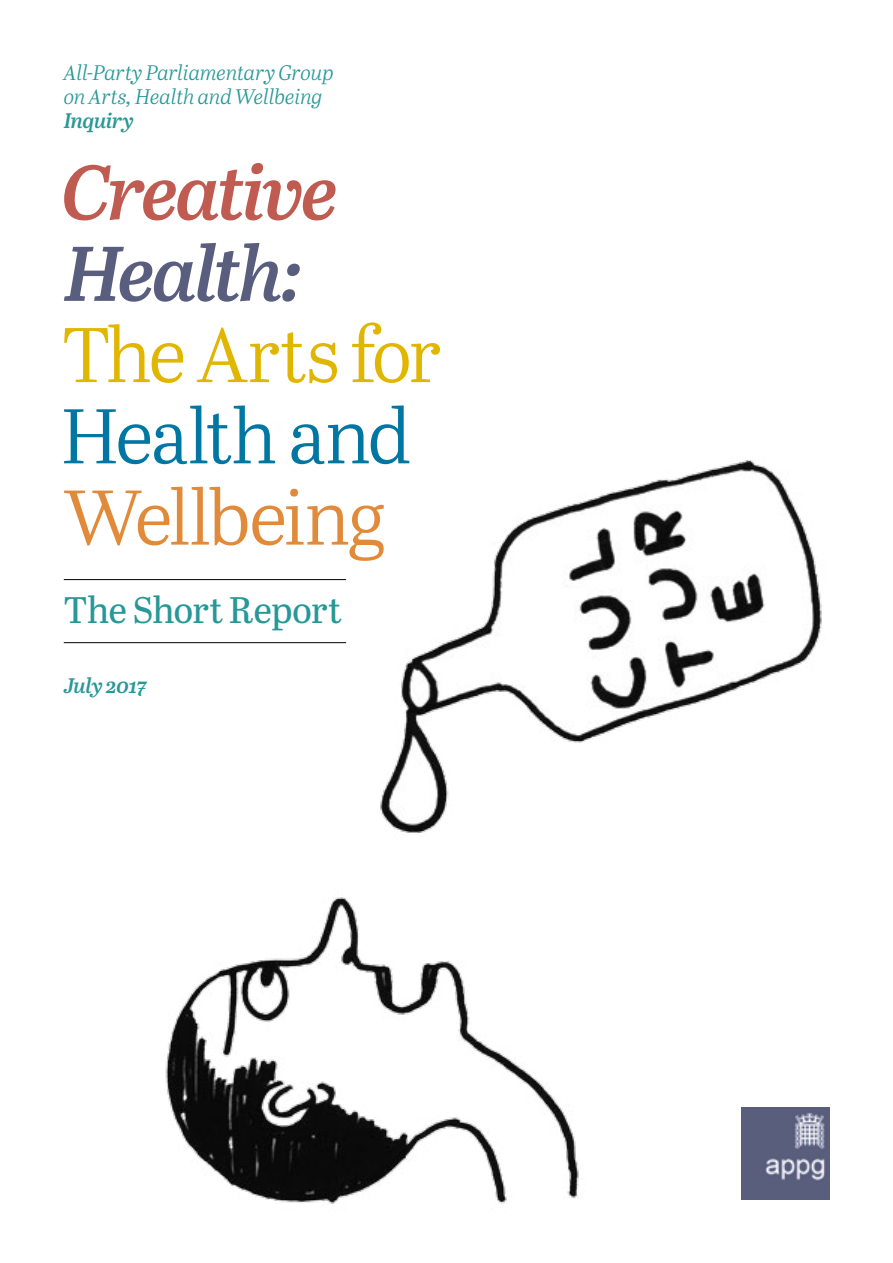
<style>
.page{position:relative;width:893px;height:1263px;background:#fff}
.page>*{position:absolute;margin:0;border:0;box-sizing:border-box;transform-origin:0 0}
.t1{font:77.1px "Abril Text Lt";letter-spacing:-.05em;color:#e1b600}
.t2{font:77.1px "Abril Text Lt";letter-spacing:-.035em;color:#0077a3}
.t3{font:77.1px "Abril Text Lt";letter-spacing:-.04em;color:#e18a3a}
.t4{font:italic 600 77.1px "Abril Text";letter-spacing:-.04em;color:#c05b52}
.t5{font:italic 600 77.1px "Abril Text";letter-spacing:-.035em;color:#5a5e7e}
.t6{font:36.9px "Abril Text";letter-spacing:-.03em;color:#279897}
.t7{font:italic 21px/24px "Abril Text Lt";letter-spacing:-.02em;color:#279897}
.t8{font:italic 600 21px "Abril Text";letter-spacing:-.02em;color:#279897}
</style>
<div class="page">
<img style="left:63px;top:460px;width:767px;height:744px">
<img style="left:741px;top:1108px;width:88px;height:91px">
<hr style="left:64px;top:579px;width:282px;height:1px;background:#000">
<hr style="left:64px;top:642px;width:282px;height:1px;background:#000">
<p class="t7" style="left:64px;top:60px;width:272px">All-Party Parliamentary Group on Arts, Health and Wellbeing</p>
<p class="t8" style="left:64px;top:105px;width:72px">Inquiry</p>
<h1 class="t4" style="left:61px;top:136px;width:278px">Creative</h1>
<h1 class="t5" style="left:64px;top:217px;width:239px">Health:</h1>
<h1 class="t1" style="left:62px;top:299px;width:380px">The Arts for</h1>
<h1 class="t2" style="left:60px;top:381px;width:352px">Health and</h1>
<h1 class="t3" style="left:64px;top:462px;width:324px">Wellbeing</h1>
<h2 class="t6" style="left:64px;top:584px;width:280px">The Short Report</h2>
<p class="t8" style="left:64px;top:670px;width:85px">July 2017</p>
</div>
